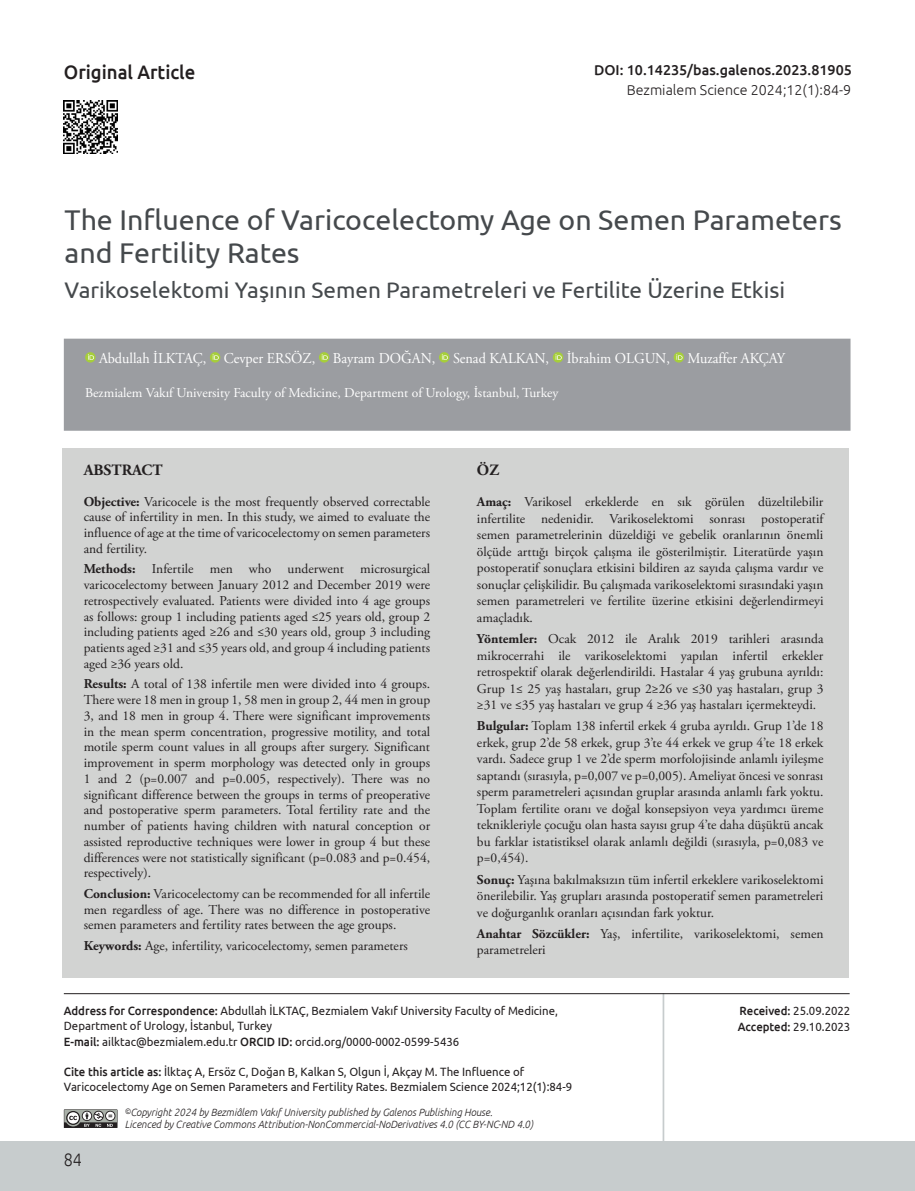
<style>
.page{position:relative;width:915px;height:1191px;background:#fff}
.page>*{position:absolute;margin:0;border:0;box-sizing:border-box;transform-origin:0 0}
.BASLIK{font:28.5px/33px "Ubuntu";color:#45494c}
._2__BASLIK{font:22.5px "Ubuntu";color:#45494c}
.t1{font:500 19.5px "Ubuntu";color:#231f20;scale:.95 1}
.t2{font:300 18px "Ubuntu";color:#231f20;scale:.9 1}
.ABSTRACT_BASLIK{font:700 15.75px "Adobe Garamond Pro";color:#231f20}
.YAZARLAR{font:15px "Adobe Garamond Pro";color:#fff;scale:.95 1}
.DOİ{font:500 14.25px "Ubuntu";color:#231f20}
.SAYFA_ARA{font:300 14.25px "Ubuntu";color:#231f20}
.OZET{font:13.5px/15.8px "Adobe Garamond Pro";color:#231f20;text-align:justify}
.KURUM{font:13.5px "Adobe Garamond Pro";color:#fff}
.CITE_AS{font:12px/15px "Ubuntu";color:#231f20;scale:.95 1}
.t3{font:italic 300 10.5px/12px "Ubuntu";color:#231f20;scale:.95 1}
.s1{font-weight:700}
.s2{font-weight:500}
.s3{font-size:7.8px}
</style>
<div class="page">
<div style="left:0;top:1141px;width:914px;height:50px;background:#c7cccd"></div>
<hr style="left:662px;top:993px;width:2px;height:148px;background:#c7cccd">
<svg style="left:64px;top:1109px;width:53px;height:19px"></svg>
<img style="left:64px;top:100px;width:53px;height:54px">
<hr style="left:64px;top:993px;width:785px;height:1px;background:#231f20">
<div style="left:62px;top:448px;width:393px;height:530px;background:#d2d3d2"></div>
<div style="left:455px;top:448px;width:393px;height:530px;background:#d2d3d2"></div>
<div style="left:64px;top:339px;width:786px;height:92px;background:#9b9da1"></div>
<div style="left:85px;top:352px;width:10px;height:10px;background:#a6ce3b;border-radius:50%"></div>
<svg style="left:88px;top:354px;width:6px;height:6px"></svg>
<div style="left:210px;top:352px;width:10px;height:10px;background:#a6ce3b;border-radius:50%"></div>
<svg style="left:212px;top:354px;width:7px;height:6px"></svg>
<div style="left:319px;top:352px;width:10px;height:10px;background:#a6ce3b;border-radius:50%"></div>
<svg style="left:321px;top:354px;width:7px;height:6px"></svg>
<div style="left:439px;top:352px;width:10px;height:10px;background:#a6ce3b;border-radius:50%"></div>
<svg style="left:441px;top:354px;width:7px;height:6px"></svg>
<svg style="left:552px;top:352px;width:11px;height:10px"></svg>
<svg style="left:555px;top:354px;width:6px;height:6px"></svg>
<svg style="left:673px;top:352px;width:10px;height:10px"></svg>
<svg style="left:676px;top:354px;width:6px;height:6px"></svg>
<h3 class="t1" style="left:64px;top:60px;width:140px">Original Article</h3>
<p class="DOİ" style="left:593px;top:61px;width:259px">DOI: 10.14235/bas.galenos.2023.81905</p>
<p class="SAYFA_ARA" style="left:626px;top:81px;width:226px">Bezmialem Science 2024;12(1):84-9</p>
<p class="BASLIK" style="left:65px;top:202px;width:778px">The Influence of Varicocelectomy Age on Semen Parameters and Fertility Rates</p>
<p class="_2__BASLIK" style="left:65px;top:276px;width:721px">Varikoselektomi Yaşının Semen Parametreleri ve Fertilite Üzerine Etkisi</p>
<p class="YAZARLAR" style="left:99px;top:349px;width:723px">Abdullah İLKTAÇ, Cevper ERSÖZ, Bayram DOĞAN, Senad KALKAN, İbrahim OLGUN, Muzaffer AKÇAY</p>
<p class="KURUM" style="left:85px;top:385px;width:474px">Bezmialem Vakıf University Faculty of Medicine, Department of Urology, İstanbul, Turkey</p>
<p class="ABSTRACT_BASLIK" style="left:84px;top:461px;width:80px">ABSTRACT</p>
<p class="OZET" style="left:84px;top:494px;width:348px"><span class="s1">Objective:</span> Varicocele is the most frequently observed correctable cause of infertility in men. In this study, we aimed to evaluate the influence of age at the time of varicocelectomy on semen parameters and fertility.</p>
<p class="OZET" style="left:84px;top:561px;width:348px"><span class="s1">Methods:</span> Infertile men who underwent microsurgical varicocelectomy between January 2012 and December 2019 were retrospectively evaluated. Patients were divided into 4 age groups as follows: group 1 including patients aged ≤25 years old, group 2 including patients aged ≥26 and ≤30 years old, group 3 including patients aged ≥31 and ≤35 years old, and group 4 including patients aged ≥36 years old.</p>
<p class="OZET" style="left:84px;top:676px;width:348px"><span class="s1">Results:</span> A total of 138 infertile men were divided into 4 groups.<br>There were 18 men in group 1, 58 men in group 2, 44 men in group 3, and 18 men in group 4. There were significant improvements in the mean sperm concentration, progressive motility, and total motile sperm count values in all groups after surgery. Significant improvement in sperm morphology was detected only in groups 1 and 2 (p=0.007 and p=0.005, respectively). There was no significant difference between the groups in terms of preoperative and postoperative sperm parameters. Total fertility rate and the number of patients having children with natural conception or assisted reproductive techniques were lower in group 4 but these differences were not statistically significant (p=0.083 and p=0.454, respectively).</p>
<p class="OZET" style="left:84px;top:886px;width:348px"><span class="s1">Conclusion:</span> Varicocelectomy can be recommended for all infertile men regardless of age. There was no difference in postoperative semen parameters and fertility rates between the age groups.</p>
<p class="OZET" style="left:84px;top:938px;width:325px"><span class="s1">Keywords:</span> Age, infertility, varicocelectomy, semen parameters</p>
<p class="ABSTRACT_BASLIK" style="left:477px;top:461px;width:24px">ÖZ</p>
<p class="OZET" style="left:477px;top:494px;width:348px;line-height:16.5px"><span class="s1">Amaç:</span> Varikosel erkeklerde en sık görülen düzeltilebilir infertilite nedenidir. Varikoselektomi sonrası postoperatif semen parametrelerinin düzeldiği ve gebelik oranlarının önemli ölçüde arttığı birçok çalışma ile gösterilmiştir. Literatürde yaşın postoperatif sonuçlara etkisini bildiren az sayıda çalışma vardır ve sonuçlar çelişkilidir. Bu çalışmada varikoselektomi sırasındaki yaşın semen parametreleri ve fertilite üzerine etkisini değerlendirmeyi amaçladık.</p>
<p class="OZET" style="left:477px;top:631px;width:348px;line-height:16.5px"><span class="s1">Yöntemler:</span> Ocak 2012 ile Aralık 2019 tarihleri arasında mikrocerrahi ile varikoselektomi yapılan infertil erkekler retrospektif olarak değerlendirildi. Hastalar 4 yaş grubuna ayrıldı:<br>Grup 1≤ 25 yaş hastaları, grup 2≥26 ve ≤30 yaş hastaları, grup 3 ≥31 ve ≤35 yaş hastaları ve grup 4 ≥36 yaş hastaları içermekteydi.</p>
<p class="OZET" style="left:477px;top:718px;width:348px;line-height:16.5px"><span class="s1">Bulgular:</span> Toplam 138 infertil erkek 4 gruba ayrıldı. Grup 1’de 18 erkek, grup 2’de 58 erkek, grup 3’te 44 erkek ve grup 4’te 18 erkek vardı. Sadece grup 1 ve 2’de sperm morfolojisinde anlamlı iyileşme saptandı (sırasıyla, p=0,007 ve p=0,005). Ameliyat öncesi ve sonrası sperm parametreleri açısından gruplar arasında anlamlı fark yoktu.<br>Toplam fertilite oranı ve doğal konsepsiyon veya yardımcı üreme teknikleriyle çocuğu olan hasta sayısı grup 4’te daha düşüktü ancak bu farklar istatistiksel olarak anlamlı değildi (sırasıyla, p=0,083 ve p=0,454).</p>
<p class="OZET" style="left:477px;top:871px;width:348px;line-height:16.5px"><span class="s1">Sonuç:</span> Yaşına bakılmaksızın tüm infertil erkeklere varikoselektomi önerilebilir. Yaş grupları arasında postoperatif semen parametreleri ve doğurganlık oranları açısından fark yoktur.</p>
<p class="OZET" style="left:477px;top:925px;width:348px;line-height:16.5px"><span class="s1">Anahtar Sözcükler:</span> Yaş, infertilite, varikoselektomi, semen parametreleri</p>
<p class="CITE_AS" style="left:64px;top:1003px;width:521px"><span class="s2">Address for Correspondence:</span> Abdullah İLKTAÇ, Bezmialem Vakıf University Faculty of Medicine,<br>Department of Urology, İstanbul, Turkey</p>
<p class="CITE_AS" style="left:64px;top:1034px;width:417px"><span class="s2">E-mail:</span> ailktac@bezmialem.edu.tr <span class="s2">ORCID ID:</span> orcid.org/0000-0002-0599-5436</p>
<p class="CITE_AS" style="left:64px;top:1064px;width:536px"><span class="s2">Cite this article as:</span> İlktaç A, Ersöz C, Doğan B, Kalkan S, Olgun İ, Akçay M. The Influence of<br>Varicocelectomy Age on Semen Parameters and Fertility Rates. Bezmialem Science 2024;12(1):84-9</p>
<h3 class="t2" style="left:64px;top:1148px;width:22px">84</h3>
<p class="t3" style="left:125px;top:1106px;width:431px"><span class="s3">©</span>Copyright 2024 by Bezmiâlem Vakıf University published by Galenos Publishing House.<br>Licenced by Creative Commons Attribution-NonCommercial-NoDerivatives 4.0 (CC BY-NC-ND 4.0)</p>
<p class="CITE_AS" style="left:739px;top:1003px;width:118px"><span class="s2">Received:</span> 25.09.2022</p>
<p class="CITE_AS" style="left:737px;top:1019px;width:120px"><span class="s2">Accepted:</span> 29.10.2023</p>
</div>
